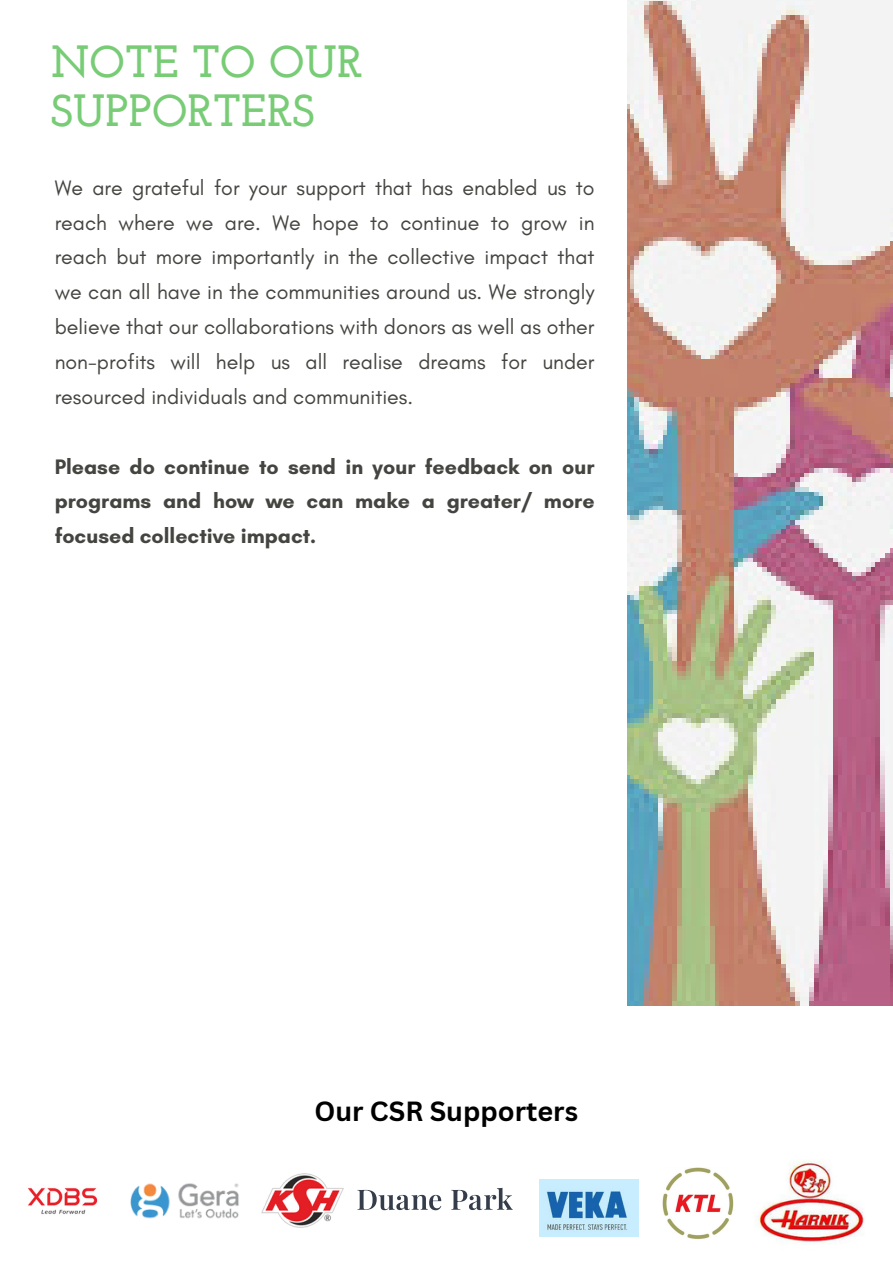
<style>
.page{position:relative;width:893px;height:1264px;background:#fff}
.page>*{position:absolute;margin:0;border:0;box-sizing:border-box;transform-origin:0 0}
.t1{font:700 45px/48.3px "Josefin Slab";color:#78cc76}
.t2{font:700 27px "Canva Sans";color:#000}
.t3{font:21.3px/34.8px "Glacial Indifference";color:#444440;text-align:justify}
.t4{font:700 21.3px/34.8px "Glacial Indifference";color:#444440;text-align:justify}
</style>
<div class="page">
<img style="left:627px;top:0;width:265px;height:1005px">
<img style="left:540px;top:1179px;width:98px;height:57px">
<img style="left:662px;top:1167px;width:71px;height:73px">
<img style="left:28px;top:1187px;width:70px;height:27px">
<img style="left:131px;top:1183px;width:108px;height:36px">
<img style="left:262px;top:1173px;width:82px;height:54px">
<svg style="left:357px;top:1189px;width:84px;height:21px"></svg>
<svg style="left:451px;top:1187px;width:61px;height:22px"></svg>
<img style="left:755px;top:1161px;width:109px;height:83px">
<p class="t1" style="left:51px;top:42px;width:313px">NOTE TO OUR<br>SUPPORTERS</p>
<p class="t3" style="left:55px;top:170px;width:541px">We are grateful for your support that has enabled us to reach where we are. We hope to continue to grow in reach but more importantly in the collective impact that we can all have in the communities around us. We strongly believe that our collaborations with donors as well as other non-profits will help us all realise dreams for under resourced individuals and communities.</p>
<p class="t4" style="left:55px;top:448px;width:541px">Please do continue to send in your feedback on our programs and how we can make a greater/ more focused collective impact.</p>
<p class="t2" style="left:314px;top:1092px;width:265px">Our CSR Supporters</p>
</div>
